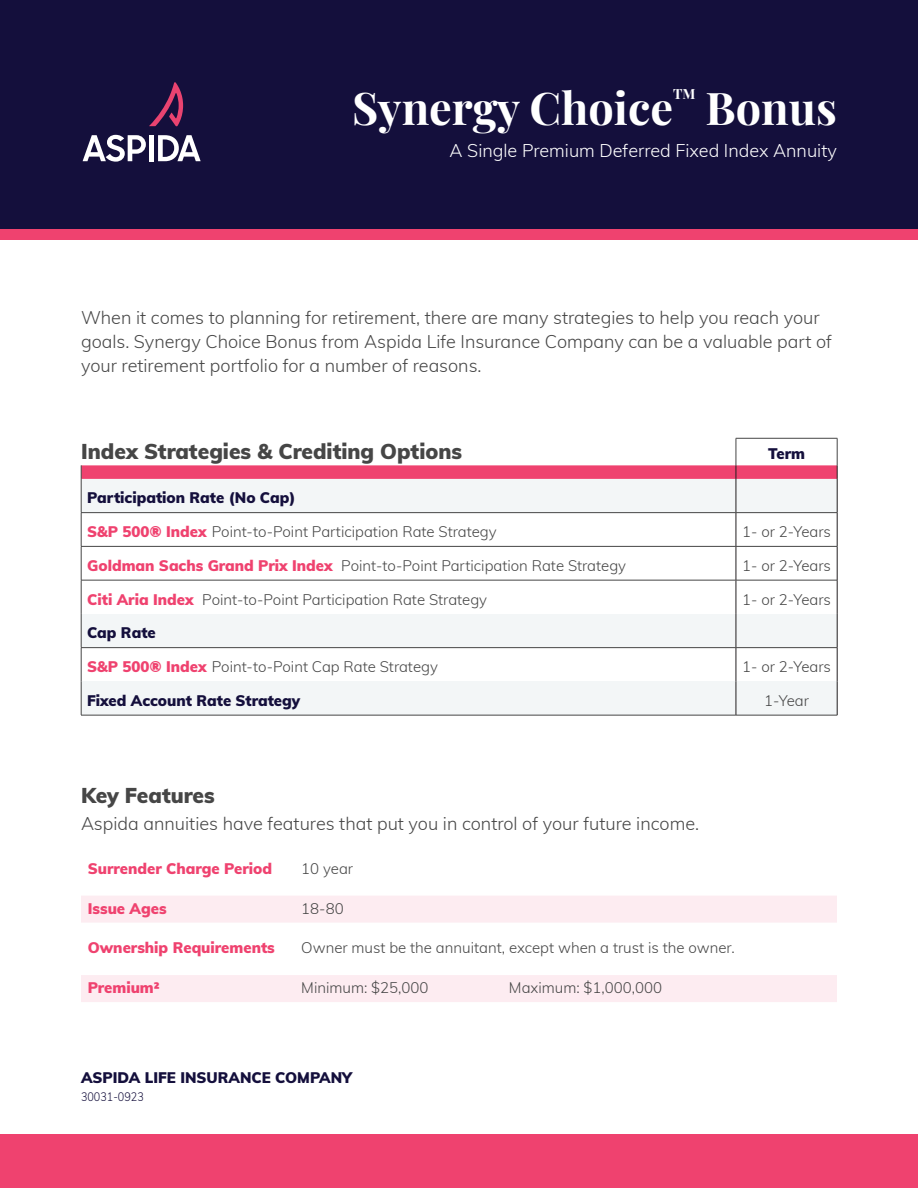
<style>
.page{position:relative;width:918px;height:1188px;background:#fff}
.page>*{position:absolute;margin:0;border:0;box-sizing:border-box;transform-origin:0 0}
.t1{font:700 45px "Playfair Display";color:#fff}
.t2{font:900 21px "Muli";color:#464646}
.t3{font:300 18px/24px "Muli";color:#464646}
.t4{font:300 18px "Muli";color:#fff}
.t5{font:300 15px "Muli";color:#464646}
.t6{font:900 15px "Muli";color:#140f3c}
.t7{font:900 15px "Muli";color:#ef426f}
.t8{font:700 13.95px "Playfair Display";color:#fff}
.t9{font:300 12px "Muli";color:#140f3c;scale:.9 1}
.s1{font-weight:900;color:#ef426f}
</style>
<div class="page">
<div style="left:0;top:0;width:918px;height:240px;background:#140f3c"></div>
<div style="left:81px;top:896px;width:756px;height:27px;background:#fdecf1"></div>
<div style="left:81px;top:975px;width:756px;height:27px;background:#fdecf1"></div>
<svg style="left:149px;top:82px;width:34px;height:44px"></svg>
<div style="left:149px;top:135px;width:5px;height:26px;background:#fff"></div>
<svg style="left:158px;top:135px;width:43px;height:26px"></svg>
<svg style="left:83px;top:135px;width:63px;height:27px"></svg>
<div style="left:0;top:229px;width:918px;height:11px;background:#ef426f"></div>
<div style="left:81px;top:479px;width:655px;height:34px;background:#f3f6f7"></div>
<div style="left:736px;top:479px;width:101px;height:34px;background:#f3f6f7"></div>
<div style="left:81px;top:614px;width:655px;height:34px;background:#f3f6f7"></div>
<div style="left:736px;top:614px;width:101px;height:34px;background:#f3f6f7"></div>
<div style="left:81px;top:681px;width:655px;height:34px;background:#f3f6f7"></div>
<div style="left:736px;top:681px;width:101px;height:34px;background:#f3f6f7"></div>
<hr style="left:736px;top:715px;width:101px;height:1px;background:#464646">
<hr style="left:736px;top:479px;width:1px;height:33px;background:#231f20">
<hr style="left:837px;top:479px;width:1px;height:34px;background:#231f20">
<hr style="left:736px;top:513px;width:1px;height:33px;background:#231f20">
<hr style="left:837px;top:513px;width:1px;height:33px;background:#231f20">
<hr style="left:736px;top:547px;width:1px;height:33px;background:#231f20">
<hr style="left:837px;top:546px;width:1px;height:34px;background:#231f20">
<hr style="left:736px;top:580px;width:1px;height:34px;background:#231f20">
<hr style="left:837px;top:580px;width:1px;height:34px;background:#231f20">
<hr style="left:736px;top:614px;width:1px;height:33px;background:#231f20">
<hr style="left:837px;top:614px;width:1px;height:34px;background:#231f20">
<hr style="left:736px;top:648px;width:1px;height:33px;background:#231f20">
<hr style="left:837px;top:648px;width:1px;height:33px;background:#231f20">
<hr style="left:736px;top:681px;width:1px;height:34px;background:#231f20">
<hr style="left:837px;top:681px;width:1px;height:34px;background:#231f20">
<svg style="left:81px;top:438px;width:757px;height:41px"></svg>
<hr style="left:81px;top:479px;width:1px;height:33px;background:#464646">
<hr style="left:81px;top:513px;width:1px;height:33px;background:#464646">
<hr style="left:81px;top:547px;width:1px;height:33px;background:#464646">
<hr style="left:81px;top:580px;width:1px;height:34px;background:#464646">
<hr style="left:81px;top:614px;width:1px;height:33px;background:#464646">
<hr style="left:81px;top:648px;width:1px;height:33px;background:#464646">
<hr style="left:81px;top:681px;width:1px;height:34px;background:#464646">
<hr style="left:81px;top:512px;width:655px;height:1px;background:#464646">
<hr style="left:736px;top:512px;width:101px;height:1px;background:#464646">
<hr style="left:81px;top:546px;width:655px;height:1px;background:#464646">
<hr style="left:736px;top:546px;width:101px;height:1px;background:#464646">
<hr style="left:81px;top:580px;width:655px;height:1px;background:#464646">
<hr style="left:736px;top:580px;width:101px;height:1px;background:#464646">
<hr style="left:81px;top:647px;width:655px;height:1px;background:#464646">
<hr style="left:736px;top:647px;width:101px;height:1px;background:#464646">
<hr style="left:81px;top:715px;width:655px;height:1px;background:#464646">
<div style="left:0;top:1134px;width:918px;height:54px;background:#ef426f"></div>
<p class="t1" style="left:352px;top:72px;width:322px">Synergy Choice</p>
<p class="t8" style="left:673px;top:82px;width:24px">TM</p>
<p class="t1" style="left:706px;top:72px;width:133px">Bonus</p>
<p class="t4" style="left:450px;top:137px;width:389px">A Single Premium Deferred Fixed Index Annuity</p>
<p class="t3" style="left:81px;top:305px;width:753px">When it comes to planning for retirement, there are many strategies to help you reach your goals. Synergy Choice Bonus from Aspida Life Insurance Company can be a valuable part of your retirement portfolio for a number of reasons.</p>
<p class="t2" style="left:81px;top:436px;width:382px">Index Strategies &amp; Crediting Options</p>
<p class="t6" style="left:768px;top:443px;width:38px">Term</p>
<p class="t6" style="left:87px;top:487px;width:210px">Participation Rate (No Cap)</p>
<p class="t5" style="left:87px;top:521px;width:411px"><span class="s1">S&amp;P 500® Index</span> Point-to-Point Participation Rate Strategy</p>
<p class="t5" style="left:742px;top:521px;width:90px">1- or 2-Years</p>
<p class="t5" style="left:87px;top:555px;width:541px"><span class="s1">Goldman Sachs Grand Prix Index</span> Point-to-Point Participation Rate Strategy</p>
<p class="t5" style="left:742px;top:555px;width:90px">1- or 2-Years</p>
<p class="t5" style="left:87px;top:588px;width:402px"><span class="s1">Citi Aria Index</span> Point-to-Point Participation Rate Strategy</p>
<p class="t5" style="left:742px;top:588px;width:90px">1- or 2-Years</p>
<p class="t6" style="left:87px;top:622px;width:70px">Cap Rate</p>
<p class="t5" style="left:87px;top:656px;width:352px"><span class="s1">S&amp;P 500® Index</span> Point-to-Point Cap Rate Strategy</p>
<p class="t5" style="left:742px;top:656px;width:90px">1- or 2-Years</p>
<p class="t6" style="left:87px;top:689px;width:215px">Fixed Account Rate Strategy</p>
<p class="t5" style="left:764px;top:690px;width:46px">1-Year</p>
<p class="t2" style="left:81px;top:780px;width:135px">Key Features</p>
<p class="t3" style="left:81px;top:810px;width:620px">Aspida annuities have features that put you in control of your future income.</p>
<p class="t7" style="left:88px;top:857px;width:186px">Surrender Charge Period</p>
<p class="t5" style="left:301px;top:858px;width:53px">10 year</p>
<p class="t7" style="left:88px;top:897px;width:81px">Issue Ages</p>
<p class="t5" style="left:301px;top:897px;width:44px">18-80</p>
<p class="t7" style="left:88px;top:937px;width:189px">Ownership Requirements</p>
<p class="t5" style="left:301px;top:937px;width:435px">Owner must be the annuitant, except when a trust is the owner.</p>
<p class="t7" style="left:88px;top:977px;width:73px">Premium2</p>
<p class="t5" style="left:301px;top:977px;width:129px">Minimum: $25,000</p>
<p class="t5" style="left:509px;top:977px;width:155px">Maximum: $1,000,000</p>
<p class="t6" style="left:81px;top:1067px;width:273px">ASPIDA LIFE INSURANCE COMPANY</p>
<p class="t9" style="left:81px;top:1088px;width:71px">30031-0923</p>
</div>
